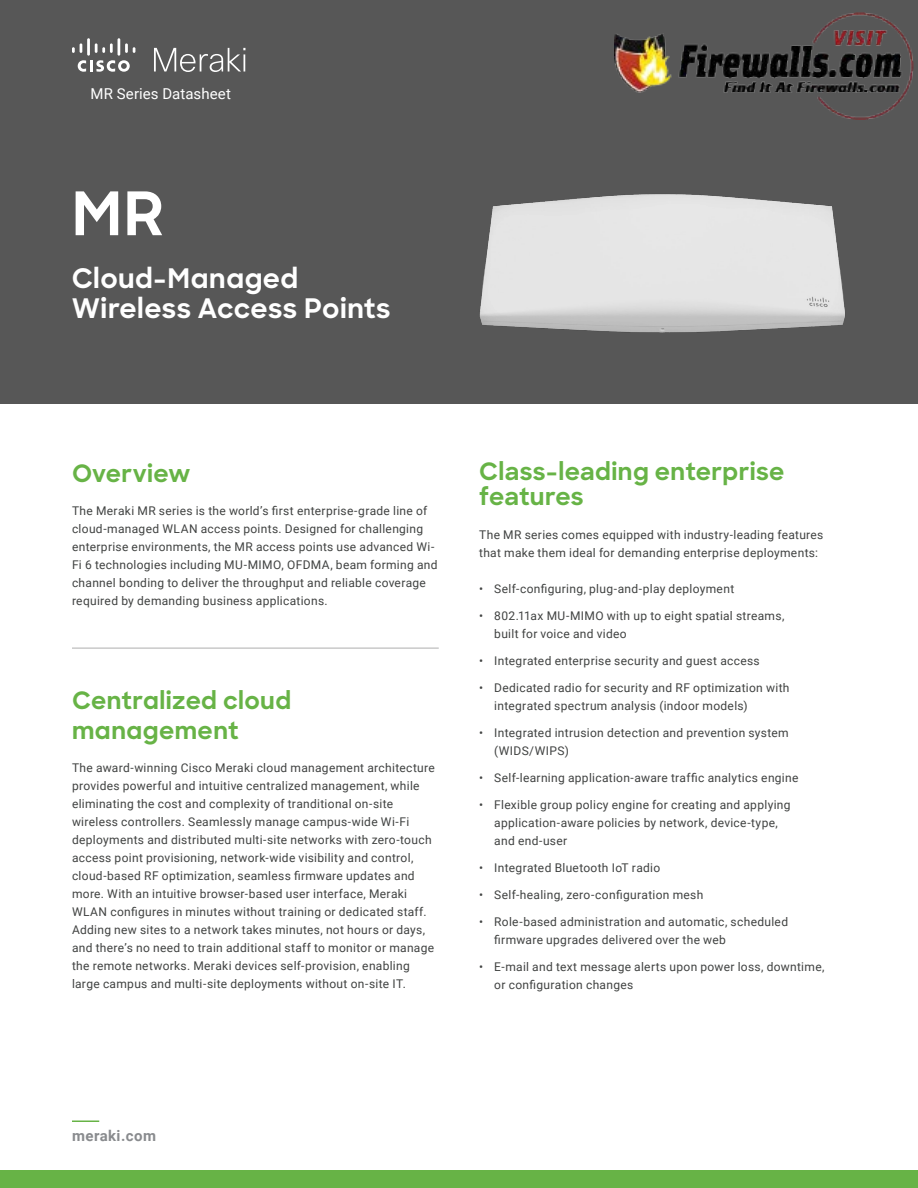
<style>
.page{position:relative;width:918px;height:1188px;background:#fff}
.page>*{position:absolute;margin:0;border:0;box-sizing:border-box;transform-origin:0 0}
.t1{font:700 60px "Sharp Sans";color:#fff}
.t2{font:700 27px/30px "Sharp Sans";letter-spacing:.015em;color:#fff}
.t3{font:700 24px/25.5px "Sharp Sans";letter-spacing:.015em;color:#67b346}
.t4{font:15px "Roboto";letter-spacing:.01em;color:#fff}
.t5{font:700 15px "Roboto";letter-spacing:.03em;color:#898b8e}
.Paragraph_-_Small{font:12px/18px "Roboto";letter-spacing:.025em;color:#404241}
</style>
<div class="page">
<div style="left:0;top:1170px;width:918px;height:18px;background:#67b346"></div>
<hr style="left:72px;top:1120px;width:27px;height:2px;background:#67b346">
<div style="left:0;top:0;width:918px;height:403px;background:#575757"></div>
<img style="left:479px;top:194px;width:366px;height:139px">
<svg style="left:72px;top:38px;width:63px;height:34px"></svg>
<svg style="left:154px;top:48px;width:91px;height:24px"></svg>
<hr style="left:72px;top:647px;width:367px;height:2px;background:#c9c9c9">
<img style="left:615px;top:13px;width:298px;height:106px">
<p class="t4" style="left:90px;top:83px;width:142px">MR Series Datasheet</p>
<h1 class="t1" style="left:72px;top:169px;width:94px">MR</h1>
<h2 class="t2" style="left:72px;top:262px;width:320px">Cloud-Managed<br>Wireless Access Points</h2>
<h2 class="t3" style="left:72px;top:460px;width:120px">Overview</h2>
<p class="Paragraph_-_Small" style="left:72px;top:502px;width:367px">The Meraki MR series is the world’s first enterprise-grade line of cloud-managed WLAN access points. Designed for challenging enterprise environments, the MR access points use advanced Wi-Fi 6 technologies including MU-MIMO, OFDMA, beam forming and channel bonding to deliver the throughput and reliable coverage required by demanding business applications.</p>
<h2 class="t3" style="left:72px;top:684px;width:221px;line-height:30px">Centralized cloud management</h2>
<p class="Paragraph_-_Small" style="left:72px;top:758px;width:364px">The award-winning Cisco Meraki cloud management architecture provides powerful and intuitive centralized management, while eliminating the cost and complexity of tranditional on-site wireless controllers. Seamlessly manage campus-wide Wi-Fi deployments and distributed multi-site networks with zero-touch access point provisioning, network-wide visibility and control, cloud-based RF optimization, seamless firmware updates and more. With an intuitive browser-based user interface, Meraki WLAN configures in minutes without training or dedicated staff.<br>Adding new sites to a network takes minutes, not hours or days, and there’s no need to train additional staff to monitor or manage the remote networks. Meraki devices self-provision, enabling large campus and multi-site deployments without on-site IT.</p>
<h3 class="t3" style="left:479px;top:458px;width:307px">Class-leading enterprise features</h3>
<p class="Paragraph_-_Small" style="left:479px;top:525px;width:346px">The MR series comes equipped with industry-leading features that make them ideal for demanding enterprise deployments:</p>
<p class="Paragraph_-_Small" style="left:479px;top:579px;width:257px">• Self-configuring, plug-and-play deployment</p>
<p class="Paragraph_-_Small" style="left:494px;top:606px;width:292px;text-indent:-15px">• 802.11ax MU-MIMO with up to eight spatial streams, built for voice and video</p>
<p class="Paragraph_-_Small" style="left:479px;top:651px;width:282px">• Integrated enterprise security and guest access</p>
<p class="Paragraph_-_Small" style="left:494px;top:678px;width:297px;text-indent:-15px">• Dedicated radio for security and RF optimization with integrated spectrum analysis (indoor models)</p>
<p class="Paragraph_-_Small" style="left:494px;top:723px;width:296px;text-indent:-15px">• Integrated intrusion detection and prevention system (WIDS/WIPS)</p>
<p class="Paragraph_-_Small" style="left:479px;top:768px;width:321px">• Self-learning application-aware traffic analytics engine</p>
<p class="Paragraph_-_Small" style="left:494px;top:795px;width:298px;text-indent:-15px">• Flexible group policy engine for creating and applying application-aware policies by network, device-type, and end-user</p>
<p class="Paragraph_-_Small" style="left:479px;top:858px;width:182px">• Integrated Bluetooth IoT radio</p>
<p class="Paragraph_-_Small" style="left:479px;top:885px;width:226px">• Self-healing, zero-configuration mesh</p>
<p class="Paragraph_-_Small" style="left:494px;top:912px;width:295px;text-indent:-15px">• Role-based administration and automatic, scheduled firmware upgrades delivered over the web</p>
<p class="Paragraph_-_Small" style="left:494px;top:957px;width:332px;text-indent:-15px">• E-mail and text message alerts upon power loss, downtime, or configuration changes</p>
<p class="t5" style="left:72px;top:1125px;width:86px">meraki.com</p>
</div>
